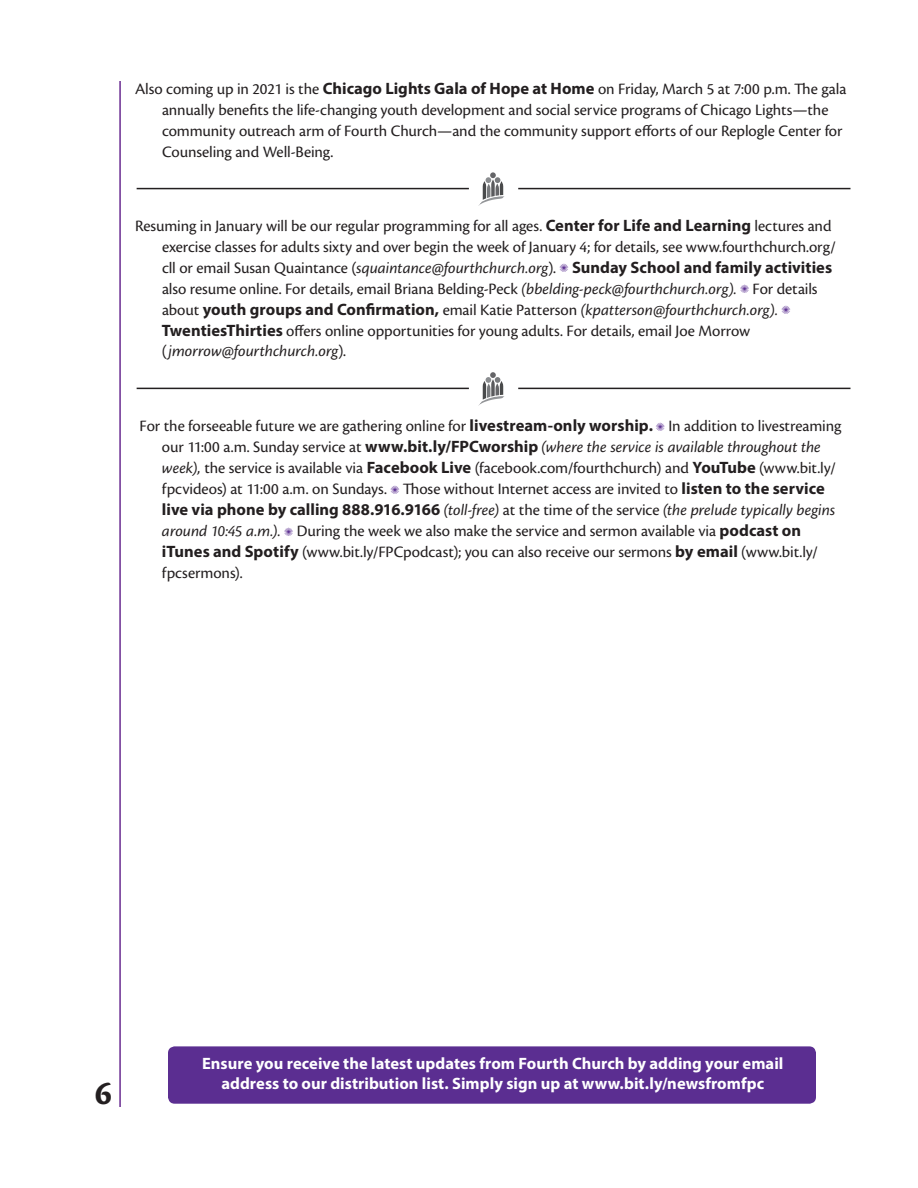
<style>
.page{position:relative;width:918px;height:1188px;background:#fff}
.page>*{position:absolute;margin:0;border:0;box-sizing:border-box;transform-origin:0 0}
.t1{font:700 34.5px "Cronos Pro";color:#231f20}
.t2{font:16.5px/21px "Cronos Pro";letter-spacing:-.005em;color:#231f20}
.t3{font:700 16.5px "Myriad Pro";color:#fff}
.t4{font:italic 16.5px "Cronos Pro";color:#231f20}
.s1{font-family:"Myriad Pro";font-weight:700}
.s2{font-style:italic}
.s3{color:#5b2e91}
.s4{font-style:normal}
</style>
<div class="page">
<hr style="left:137px;top:388px;width:332px;height:1px;background:#231f20">
<svg style="left:478px;top:372px;width:26px;height:34px"></svg>
<hr style="left:518px;top:388px;width:332px;height:1px;background:#231f20">
<hr style="left:137px;top:188px;width:332px;height:1px;background:#231f20">
<svg style="left:478px;top:172px;width:26px;height:34px"></svg>
<hr style="left:518px;top:188px;width:332px;height:1px;background:#231f20">
<div style="left:168px;top:1046px;width:648px;height:58px;background:#5b2e91;border-radius:7px"></div>
<hr style="left:119px;top:81px;width:2px;height:1026px;background:#6a2c91">
<p class="t2" style="left:162px;top:78px;width:686px;text-indent:-27px">Also coming up in 2021 is the <span class="s1">Chicago Lights Gala of Hope at Home</span> on Friday, March 5 at 7:00 p.m. The gala annually benefits the life-changing youth development and social service programs of Chicago Lights—the community outreach arm of Fourth Church—and the community support efforts of our Replogle Center for Counseling and Well-Being.</p>
<p class="t2" style="left:162px;top:216px;width:676px;text-indent:-27px">Resuming in January will be our regular programming for all ages. <span class="s1">Center for Life and Learning</span> lectures and exercise classes for adults sixty and over begin the week of January 4; for details, see www.fourthchurch.org/ cll or email Susan Quaintance (<span class="s2">squaintance@fourthchurch.org</span>). <span class="s3">✺</span> <span class="s1">Sunday School and family activities </span>also resume online. For details, email Briana Belding-Peck <span class="s2">(bbelding-peck@fourthchurch.org).</span> <span class="s3">✺</span> For details about <span class="s1">youth groups and Confirmation,</span> email Katie Patterson <span class="s2">(kpatterson@fourthchurch.org).</span> <span class="s3">✺ </span><span class="s1">TwentiesThirties</span> offers online opportunities for young adults. For details, email Joe Morrow</p>
<p class="t4" style="left:162px;top:342px;width:185px"><span class="s4">(</span>jmorrow@fourthchurch.org<span class="s4">).</span></p>
<p class="t2" style="left:162px;top:416px;width:681px;text-indent:-22px">For the forseeable future we are gathering online for <span class="s1">livestream-only worship.</span> <span class="s3">✺</span> In addition to livestreaming our 11:00 a.m. Sunday service at <span class="s1">www.bit.ly/FPCworship</span> <span class="s2">(where the service is available throughout the week),</span> the service is available via <span class="s1">Facebook Live</span> (facebook.com/fourthchurch) and <span class="s1">YouTube</span> (www.bit.ly/ fpcvideos) at 11:00 a.m. on Sundays. <span class="s3">✺</span> Those without Internet access are invited to <span class="s1">listen to the service live via phone by calling 888.916.9166</span> <span class="s2">(toll-free)</span> at the time of the service <span class="s2">(the prelude typically begins around 10:45 a.m.).</span> <span class="s3">✺</span> During the week we also make the service and sermon available via <span class="s1">podcast on iTunes and Spotify</span> (www.bit.ly/FPCpodcast); you can also receive our sermons <span class="s1">by email</span> (www.bit.ly/ fpcsermons).</p>
<p class="t1" style="left:95px;top:1074px;width:19px">6</p>
<p class="t3" style="left:202px;top:1053px;width:583px">Ensure you receive the latest updates from Fourth Church by adding your email</p>
<p class="t3" style="left:221px;top:1073px;width:544px">address to our distribution list. Simply sign up at www.bit.ly/newsfromfpc</p>
</div>
